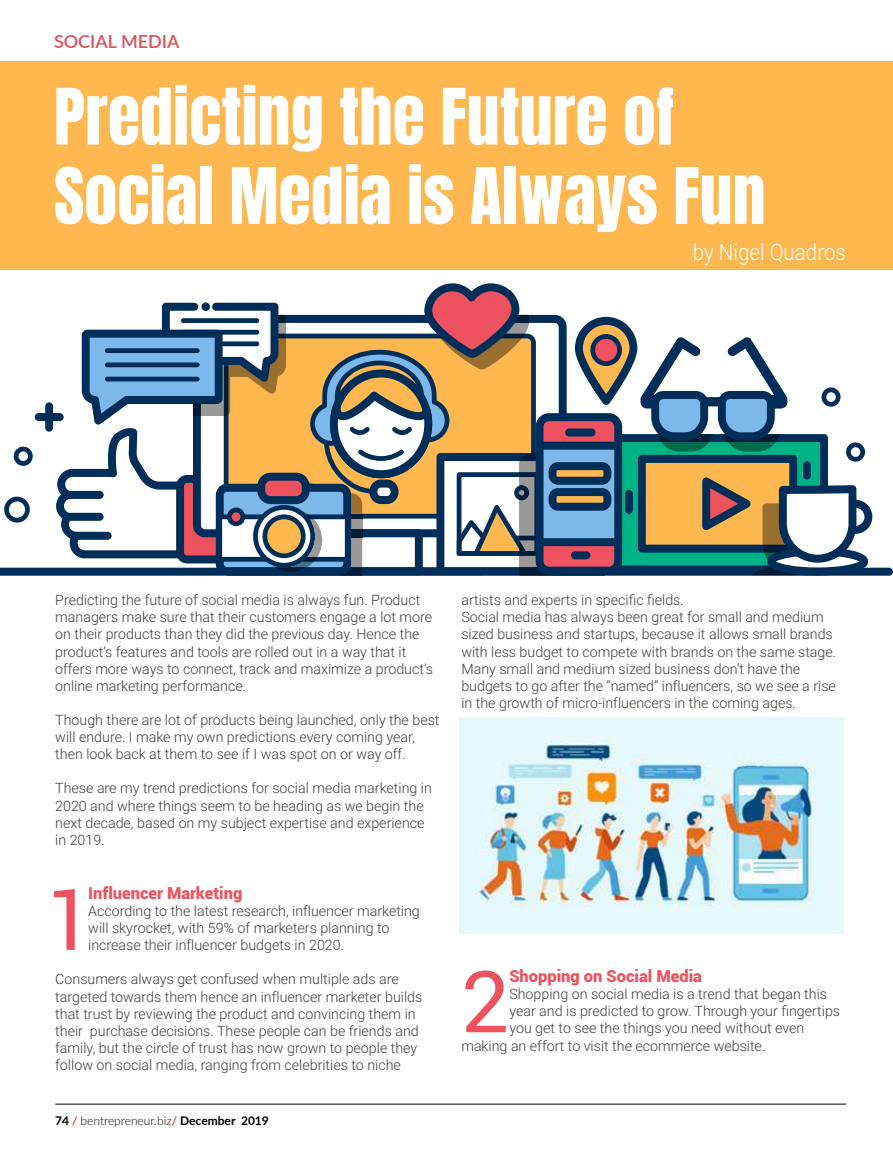
<style>
.page{position:relative;width:893px;height:1149px;background:#fff}
.page>*{position:absolute;margin:0;border:0;box-sizing:border-box;transform-origin:0 0}
.t1{font:85.5px "Roboto";color:#ed525e}
.t2{font:66px/79.2px "Anton";color:#fff}
.t3{font:300 22.5px "Roboto";color:#fff;scale:.91 1}
.t4{font:600 18px "Lato";color:#de525b}
.t5{font:900 16.5px "Roboto";color:#ed525e}
.t6{font:300 14.25px/17.1px "Roboto";color:#3c3c3b}
.t7{font:300 12px "Lato";color:#000}
.s1{font-weight:700}
.s2{font-weight:400;color:#d61116}
</style>
<div class="page">
<hr style="left:55px;top:1103px;width:791px;height:1px;background:#000">
<hr style="left:55px;top:61px;width:791px;height:1px;background:#000">
<div style="left:0;top:62px;width:893px;height:208px;background:#ffb84f"></div>
<svg style="left:0;top:283px;width:893px;height:293px"></svg>
<img style="left:459px;top:717px;width:385px;height:216px">
<p class="t4" style="left:54px;top:29px;width:127px">SOCIAL MEDIA</p>
<h2 class="t2" style="left:54px;top:82px;width:713px">Predicting the Future of<br>Social Media is Always Fun</h2>
<h3 class="t3" style="left:693px;top:236px;width:170px">by Nigel Quadros</h3>
<p class="t6" style="left:55px;top:591px;width:379px">Predicting the future of social media is always fun. Product managers make sure that their customers engage a lot more on their products than they did the previous day. Hence the product’s features and tools are rolled out in a way that it offers more ways to connect, track and maximize a product’s online marketing performance.</p>
<p class="t6" style="left:55px;top:710px;width:386px">Though there are lot of products being launched, only the best will endure. I make my own predictions every coming year, then look back at them to see if I was spot on or way off.</p>
<p class="t6" style="left:55px;top:779px;width:378px">These are my trend predictions for social media marketing in 2020 and where things seem to be heading as we begin the next decade, based on my subject expertise and experience in 2019.</p>
<p class="t5" style="left:88px;top:881px;width:156px">Influencer Marketing</p>
<p class="t6" style="left:88px;top:901px;width:333px">According to the latest research, influencer marketing will skyrocket, with 59% of marketers planning to increase their influencer budgets in 2020.</p>
<p class="t6" style="left:55px;top:969px;width:369px">Consumers always get confused when multiple ads are targeted towards them hence an influencer marketer builds that trust by reviewing the product and convincing them in their purchase decisions. These people can be friends and family, but the circle of trust has now grown to people they follow on social media, ranging from celebrities to niche</p>
<h1 class="t1" style="left:46px;top:859px;width:50px">1</h1>
<p class="t7" style="left:55px;top:1111px;width:215px"><span class="s1">74</span> <span class="s2">/</span> bentrepreneur.biz<span class="s2">/</span> <span class="s1">December 2019</span></p>
<p class="t6" style="left:461px;top:591px;width:376px">artists and experts in specific fields.<br>Social media has always been great for small and medium sized business and startups, because it allows small brands with less budget to compete with brands on the same stage.<br>Many small and medium sized business don’t have the budgets to go after the “named” influencers, so we see a rise in the growth of micro-influencers in the coming ages.</p>
<h1 class="t1" style="left:461px;top:941px;width:50px">2</h1>
<p class="t5" style="left:509px;top:964px;width:194px">Shopping on Social Media</p>
<p class="t6" style="left:509px;top:984px;width:319px">Shopping on social media is a trend that began this</p>
<p class="t6" style="left:509px;top:1001px;width:332px">year and is predicted to grow. Through your fingertips</p>
<p class="t6" style="left:509px;top:1018px;width:297px">you get to see the things you need without even</p>
<p class="t6" style="left:461px;top:1036px;width:306px">making an effort to visit the ecommerce website.</p>
</div>
